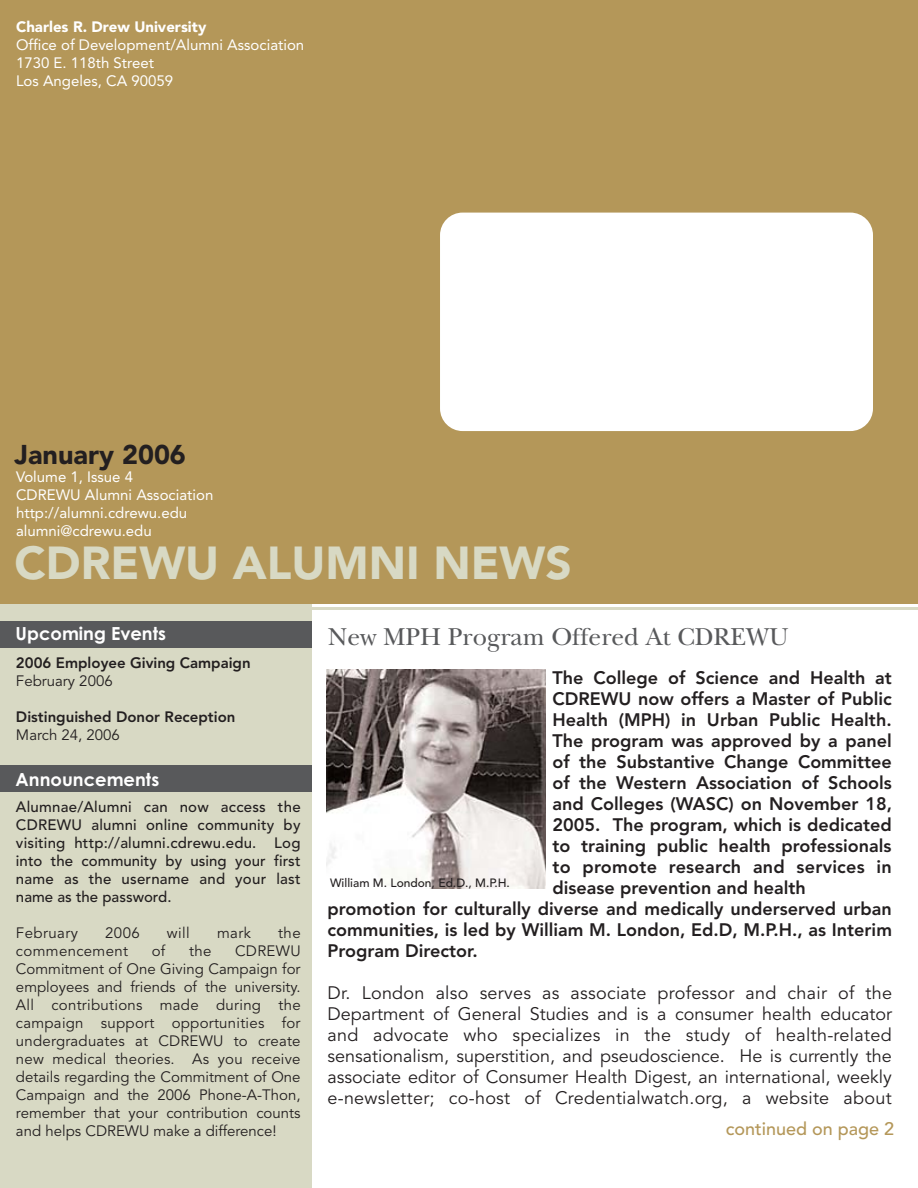
<style>
.page{position:relative;width:918px;height:1188px;background:#fff}
.page>*{position:absolute;margin:0;border:0;box-sizing:border-box;transform-origin:0 0}
.t1{font:900 45.9px "Avenir";color:#d8d9c4}
.t2{font:900 27px "Avenir";color:#231f20}
.t3{font:25.5px "New Baskerville";color:#58595b}
.t4{font:800 18px "Avenir";color:#231f20}
.t5{font:18px/21px "Avenir";letter-spacing:.015em;color:#231f20;text-align:justify}
.t6{font:700 18px "Century Gothic";color:#fff}
.t7{font:500 18px "Avenir";color:#b49759}
.t8{font:15px/18px "Avenir";color:#231f20;text-align:justify}
.t9{font:500 15px/18px "Avenir";letter-spacing:.015em;color:#231f20;text-align:justify}
.t10{font:15px/18px "Avenir";color:#fff}
.t11{font:800 15px "Avenir";color:#231f20}
.t12{font:900 15px "Avenir";color:#fff}
.t13{font:15px "Avenir";letter-spacing:.02em;color:#231f20}
.t14{font:15px "Avenir";letter-spacing:.03em;color:#231f20}
.t15{font:500 12px "Avenir";color:#231f20}
</style>
<div class="page">
<hr style="left:0;top:607px;width:918px;height:3px;background:#d8d9c4">
<div style="left:0;top:596px;width:312px;height:592px;background:#d8d9c4"></div>
<div style="left:0;top:621px;width:312px;height:27px;background:#58595b"></div>
<div style="left:0;top:765px;width:312px;height:27px;background:#58595b"></div>
<div style="left:0;top:0;width:918px;height:603px;background:#b49759"></div>
<div style="left:440px;top:213px;width:433px;height:218px;background:#fff;border-radius:22px"></div>
<img style="left:327px;top:670px;width:219px;height:219px">
<p class="t12" style="left:16px;top:21px;width:192px">Charles R. Drew University</p>
<p class="t10" style="left:16px;top:37px;width:290px">Office of Development/Alumni Association<br>1730 E. 118th Street<br>Los Angeles, CA 90059</p>
<h2 class="t2" style="left:15px;top:443px;width:173px">January 2006</h2>
<p class="t10" style="left:16px;top:469px;width:199px">Volume 1, Issue 4<br>CDREWU Alumni Association http://alumni.cdrewu.edu alumni@cdrewu.edu</p>
<h1 class="t1" style="left:15px;top:544px;width:559px">CDREWU ALUMNI NEWS</h1>
<p class="t6" style="left:16px;top:624px;width:152px">Upcoming Events</p>
<p class="t11" style="left:16px;top:657px;width:236px">2006 Employee Giving Campaign</p>
<p class="t8" style="left:16px;top:673px;width:98px">February 2006</p>
<p class="t11" style="left:16px;top:711px;width:221px">Distinguished Donor Reception</p>
<p class="t8" style="left:16px;top:727px;width:105px">March 24, 2006</p>
<p class="t6" style="left:16px;top:769px;width:145px">Announcements</p>
<p class="t9" style="left:16px;top:799px;width:286px">Alumnae/Alumni can now access the CDREWU alumni online community by visiting http://alumni.cdrewu.edu. Log into the community by using your first name as the username and your last name as the password.</p>
<p class="t14" style="left:16px;top:927px;width:64px">February</p>
<p class="t8" style="left:105px;top:925px;width:36px">2006</p>
<p class="t8" style="left:167px;top:925px;width:24px">will</p>
<p class="t8" style="left:217px;top:925px;width:36px">mark</p>
<p class="t8" style="left:278px;top:925px;width:24px">the</p>
<p class="t13" style="left:16px;top:945px;width:114px">commencement</p>
<p class="t8" style="left:152px;top:943px;width:15px">of</p>
<p class="t8" style="left:189px;top:943px;width:24px">the</p>
<p class="t8" style="left:16px;top:943px;width:286px;text-indent:219px">CDREWU Commitment of One Giving Campaign for employees and friends of the university.<br>All contributions made during the campaign support opportunities for undergraduates at CDREWU to create new medical theories. As you receive details regarding the Commitment of One Campaign and the 2006 Phone-A-Thon, remember that your contribution counts and helps CDREWU make a difference!</p>
<h3 class="t3" style="left:328px;top:628px;width:463px">New MPH Program Offered At CDREWU</h3>
<p class="t4" style="left:552px;top:670px;width:341px">The College of Science and Health at</p>
<p class="t4" style="left:552px;top:691px;width:341px">CDREWU now offers a Master of Public</p>
<p class="t4" style="left:552px;top:712px;width:341px">Health (MPH) in Urban Public Health.</p>
<p class="t4" style="left:552px;top:733px;width:341px">The program was approved by a panel</p>
<p class="t4" style="left:552px;top:754px;width:341px">of the Substantive Change Committee</p>
<p class="t4" style="left:552px;top:775px;width:341px">of the Western Association of Schools</p>
<p class="t4" style="left:552px;top:796px;width:341px">and Colleges (WASC) on November 18,</p>
<p class="t4" style="left:552px;top:817px;width:341px">2005. The program, which is dedicated</p>
<p class="t4" style="left:552px;top:838px;width:341px">to training public health professionals</p>
<p class="t4" style="left:552px;top:859px;width:341px">to promote research and services in</p>
<p class="t4" style="left:552px;top:880px;width:255px">disease prevention and health</p>
<p class="t4" style="left:327px;top:901px;width:566px">promotion for culturally diverse and medically underserved urban</p>
<p class="t4" style="left:327px;top:922px;width:566px">communities, is led by William M. London, Ed.D, M.P.H., as Interim</p>
<p class="t4" style="left:327px;top:943px;width:152px">Program Director.</p>
<p class="t5" style="left:327px;top:984px;width:566px">Dr. London also serves as associate professor and chair of the Department of General Studies and is a consumer health educator and advocate who specializes in the study of health-related sensationalism, superstition, and pseudoscience. He is currently the associate editor of Consumer Health Digest, an international, weekly e-newsletter; co-host of Credentialwatch.org, a website about</p>
<p class="t15" style="left:330px;top:878px;width:181px">William M. London, Ed.D., M.P.H.</p>
<p class="t7" style="left:726px;top:1121px;width:170px">continued on page 2</p>
</div>
